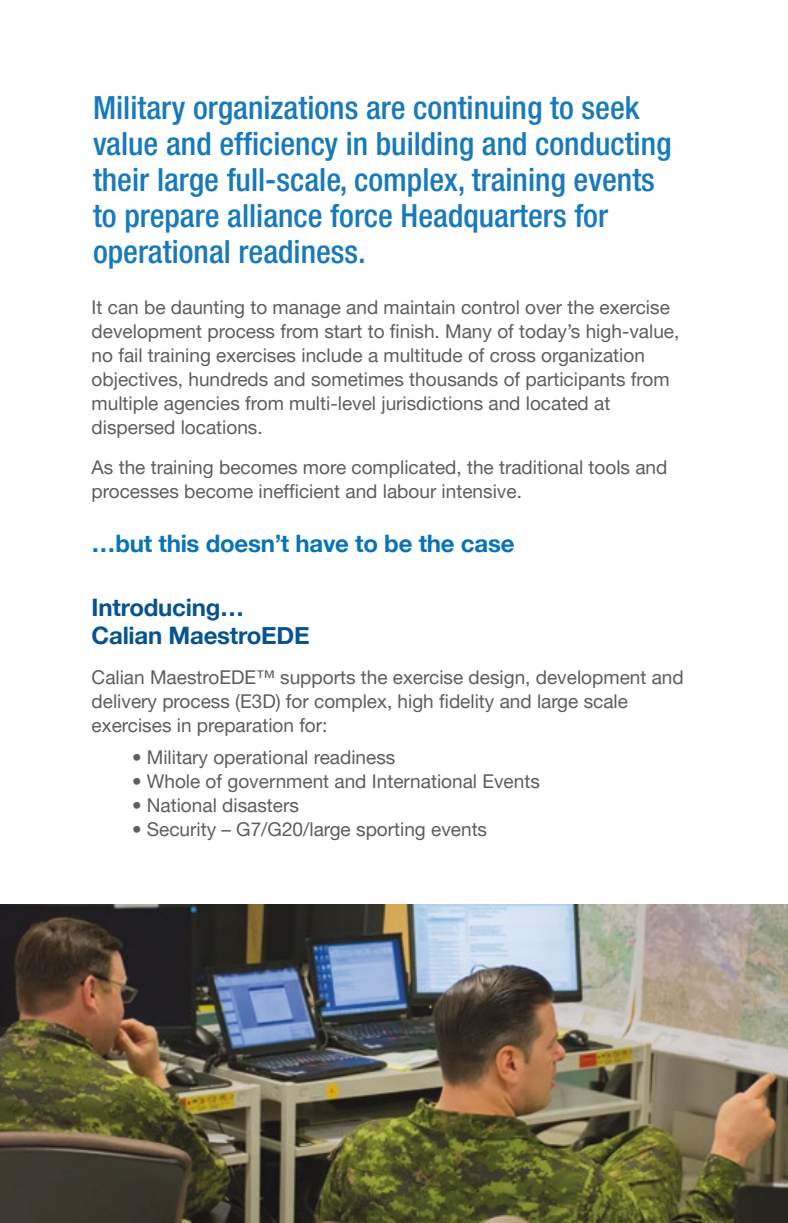
<style>
.page{position:relative;width:788px;height:1223px;background:#fff}
.page>*{position:absolute;margin:0;border:0;box-sizing:border-box;transform-origin:0 0}
.t1{font:500 condensed 32px/36px "Helvetica Neue";color:#177abd}
.t2{font:700 24px "Helvetica Neue";letter-spacing:-.01em;color:#0773b8}
.t3{font:700 24px/28px "Helvetica Neue";letter-spacing:-.01em;color:#065391}
.t4{font:19px/24px "Helvetica Neue LT Pro";color:#5d5d5d}
</style>
<div class="page">
<img style="left:0;top:904px;width:787px;height:318px">
<h1 class="t1" style="left:93px;top:89px;width:580px">Military organizations are continuing to seek value and efficiency in building and conducting their large full-scale, complex, training events to prepare alliance force Headquarters for operational readiness.</h1>
<p class="t4" style="left:92px;top:295px;width:589px">It can be daunting to manage and maintain control over the exercise development process from start to finish. Many of today’s high-value, no fail training exercises include a multitude of cross organization objectives, hundreds and sometimes thousands of participants from multiple agencies from multi-level jurisdictions and located at dispersed locations.</p>
<p class="t4" style="left:92px;top:455px;width:577px">As the training becomes more complicated, the traditional tools and processes become inefficient and labour intensive.</p>
<p class="t2" style="left:92px;top:525px;width:424px">…but this doesn’t have to be the case</p>
<p class="t3" style="left:92px;top:594px;width:219px">Introducing…<br>Calian MaestroEDE</p>
<p class="t4" style="left:92px;top:664px;width:593px">Calian MaestroEDE™ supports the exercise design, development and delivery process (E3D) for complex, high fidelity and large scale exercises in preparation for:</p>
<p class="t4" style="left:132px;top:744px;width:265px">• Military operational readiness</p>
<p class="t4" style="left:132px;top:768px;width:409px">• Whole of government and International Events</p>
<p class="t4" style="left:132px;top:792px;width:168px">• National disasters</p>
<p class="t4" style="left:132px;top:816px;width:356px">• Security – G7/G20/large sporting events</p>
</div>
